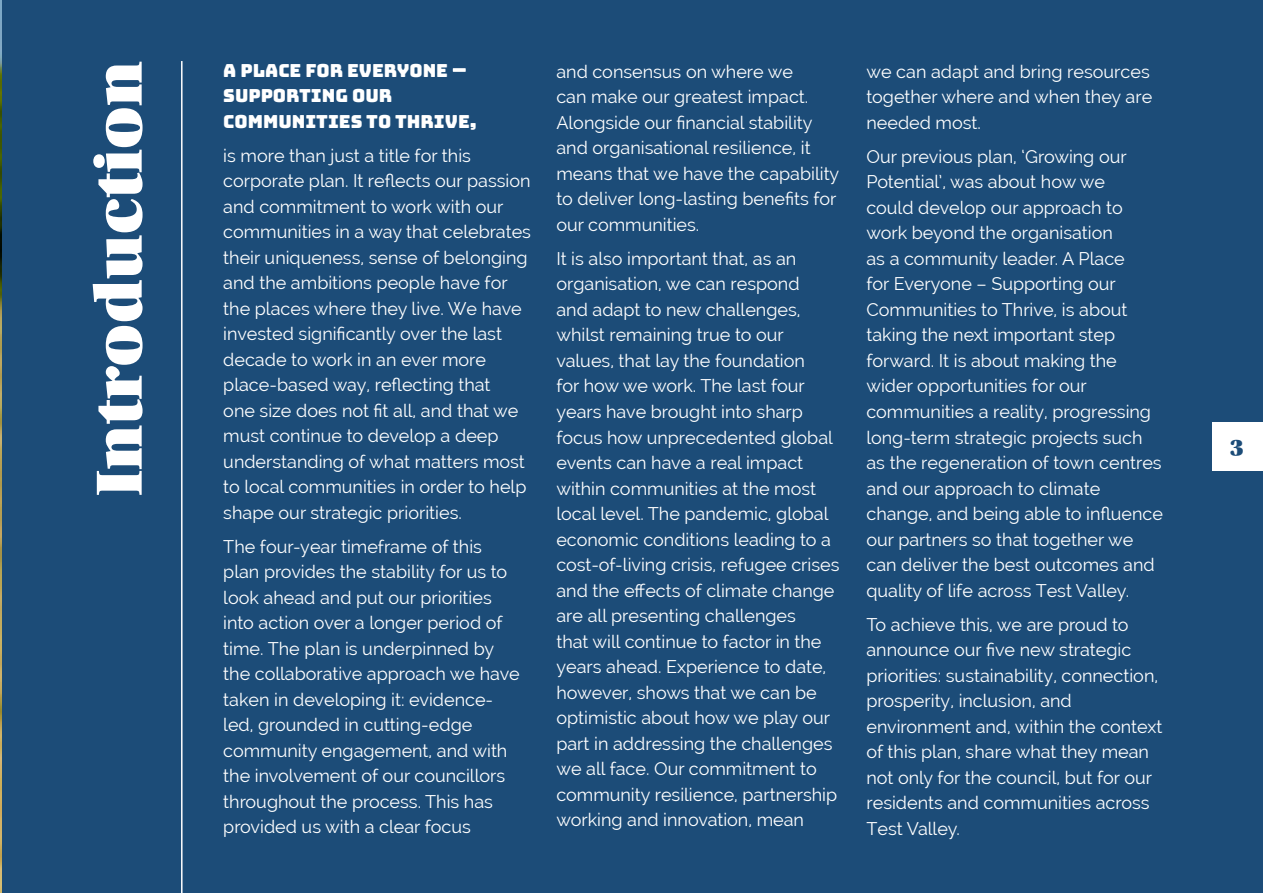
<style>
.page{position:relative;width:1263px;height:893px;background:#fff}
.page>*{position:absolute;margin:0;border:0;box-sizing:border-box;transform-origin:0 0}
.t1{font:69px "Utopia Std Black Headline";color:#fff}
.t2{font:24px "Utopia Std Black Headline";color:#1c4c78}
.t3{font:18px/25.5px "Raleway";color:#fff}
.t4{font:18px/25.5px "Bungee";color:#fff}
</style>
<div class="page">
<div style="left:1px;top:0;width:1262px;height:893px;background:#1c4c78"></div>
<hr style="left:0;top:0;width:2px;height:893px;background:#171717">
<hr style="left:181px;top:61px;width:2px;height:832px;background:#fff">
<svg style="left:453px;top:68px;width:13px;height:4px"></svg>
<div style="left:1212px;top:422px;width:51px;height:49px;background:#fff"></div>
<p class="t1" style="left:83px;top:496px;width:437px;rotate:-90deg">Introduction</p>
<p class="t3" style="left:556px;top:59px;width:284px">and consensus on where we<br>can make our greatest impact.<br>Alongside our financial stability and organisational resilience, it means that we have the capability to deliver long-lasting benefits for our communities.</p>
<p class="t4" style="left:223px;top:58px;width:255px">A PLACE FOR EVERYONE<br>SUPPORTING OUR<br>COMMUNITIES TO THRIVE,</p>
<p class="t3" style="left:223px;top:142px;width:309px">is more than just a title for this corporate plan. It reflects our passion and commitment to work with our communities in a way that celebrates their uniqueness, sense of belonging and the ambitions people have for the places where they live. We have invested significantly over the last decade to work in an ever more place-based way, reflecting that<br>one size does not fit all, and that we must continue to develop a deep understanding of what matters most to local communities in order to help shape our strategic priorities.</p>
<p class="t3" style="left:223px;top:533px;width:298px">The four-year timeframe of this plan provides the stability for us to look ahead and put our priorities into action over a longer period of time. The plan is underpinned by the collaborative approach we have taken in developing it: evidence&shy;led, grounded in cutting-edge community engagement, and with the involvement of our councillors throughout the process. This has provided us with a clear focus</p>
<p class="t3" style="left:556px;top:246px;width:285px">It is also important that, as an organisation, we can respond<br>and adapt to new challenges, whilst remaining true to our values, that lay the foundation<br>for how we work. The last four years have brought into sharp focus how unprecedented global events can have a real impact within communities at the most local level. The pandemic, global economic conditions leading to a cost-of-living crisis, refugee crises and the effects of climate change are all presenting challenges<br>that will continue to factor in the years ahead. Experience to date, however, shows that we can be optimistic about how we play our part in addressing the challenges we all face. Our commitment to community resilience, partnership working and innovation, mean</p>
<p class="t3" style="left:866px;top:59px;width:287px">we can adapt and bring resources together where and when they are needed most.</p>
<p class="t3" style="left:866px;top:144px;width:298px">Our previous plan, ‘Growing our<br>Potential’, was about how we<br>could develop our approach to work beyond the organisation<br>as a community leader. A Place<br>for Everyone – Supporting our<br>Communities to Thrive, is about taking the next important step forward. It is about making the wider opportunities for our communities a reality, progressing long-term strategic projects such as the regeneration of town centres and our approach to climate change, and being able to influence our partners so that together we can deliver the best outcomes and quality of life across Test Valley.</p>
<p class="t3" style="left:866px;top:611px;width:297px">To achieve this, we are proud to announce our five new strategic priorities: sustainability, connection, prosperity, inclusion, and environment and, within the context of this plan, share what they mean not only for the council, but for our residents and communities across<br>Test Valley.</p>
<h2 class="t2" style="left:1230px;top:435px;width:16px">3</h2>
</div>
